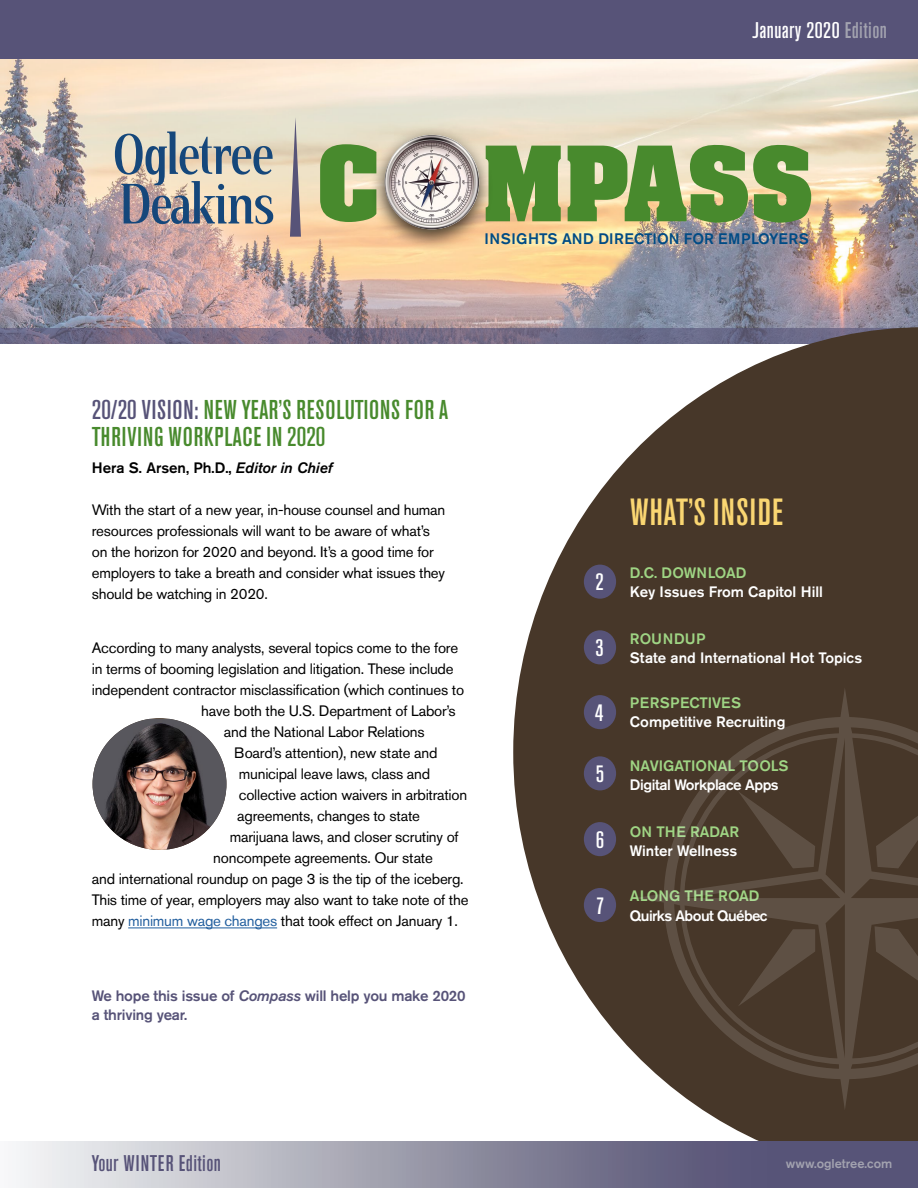
<style>
.page{position:relative;width:918px;height:1188px;background:#fff}
.page>*{position:absolute;margin:0;border:0;box-sizing:border-box;transform-origin:0 0}
.t1{font:700 88.2px "Aachen";color:#488a2d}
.t2{font:500 condensed 37.5px "Akzidenz Grotesk BE";letter-spacing:.03em;color:#fad672}
.t3{font:500 condensed 27px/27px "Akzidenz Grotesk BE";letter-spacing:.03em;color:#488a2d}
.t4{font:500 condensed 23.7px "Akzidenz Grotesk BE";color:#fff}
.t5{font:500 condensed 22.5px "Akzidenz Grotesk BE";letter-spacing:.02em;color:#fff}
.t6{font:500 condensed 22.5px "Akzidenz Grotesk BE";letter-spacing:.02em;color:#575378}
.t7{font:500 15.15px "Akzidenz Grotesk BE";color:#004b85}
.t8{font:15px/21px "Akzidenz Grotesk BE";letter-spacing:-.015em;color:#000}
.t9{font:500 15px "Akzidenz Grotesk BE";color:#fff}
.t10{font:500 15px/19.5px "Akzidenz Grotesk BE";letter-spacing:-.015em;color:#575378}
.t11{font:500 15px "Akzidenz Grotesk BE";color:#9fd584}
.t12{font:500 15px "Akzidenz Grotesk BE";color:#000}
.t13{font:500 15px "Akzidenz Grotesk BE";letter-spacing:-.03em;color:#fff}
.t14{font:500 15px "Akzidenz Grotesk BE";letter-spacing:.02em;color:#9fd584}
.t15{font:500 15px "Akzidenz Grotesk BE";letter-spacing:-.04em;color:#fff}
.t16{font:500 12.75px "Akzidenz Grotesk BE";color:#a2a2af}
.s1{color:#a2a2af}
.s2{color:#575378}
.s3{font-style:italic}
.s4{color:#215e9e}
</style>
<div class="page">
<img style="left:0;top:58px;width:918px;height:270px">
<hr style="left:128px;top:928px;width:149px;height:1px;background:#215e9e">
<svg style="left:0;top:328px;width:513px;height:15px;background:#766b83"></svg>
<div style="left:0;top:0;width:918px;height:58px;background:#575378"></div>
<svg style="left:115px;top:132px;width:158px;height:92px;background:#a6a8a7"></svg>
<svg style="left:290px;top:117px;width:11px;height:120px"></svg>
<svg style="left:513px;top:327px;width:405px;height:814px;fill:#473729"></svg>
<div style="left:584px;top:565px;width:32px;height:34px;background:#575378;border-radius:50%"></div>
<div style="left:584px;top:630px;width:32px;height:34px;background:#575378;border-radius:50%"></div>
<div style="left:584px;top:695px;width:32px;height:34px;background:#575378;border-radius:50%"></div>
<div style="left:584px;top:888px;width:32px;height:34px;background:#575378;border-radius:50%"></div>
<div style="left:584px;top:822px;width:32px;height:34px;background:#575378;border-radius:50%"></div>
<div style="left:584px;top:756px;width:32px;height:34px;background:#575378;border-radius:50%"></div>
<svg style="left:634px;top:687px;width:284px;height:423px;background:#4f4032"></svg>
<svg style="left:16px;top:1141px;width:902px;height:47px;background:#9493a6"></svg>
<div style="left:370px;top:126px;width:124px;height:125px;background:#000;opacity:.75"></div>
<img style="left:385px;top:135px;width:94px;height:94px;border-radius:47px">
<img style="left:93px;top:719px;width:133px;height:131px">
<h3 class="t5" style="left:752px;top:18px;width:136px">January 2020 <span class="s1">Edition</span></h3>
<h1 class="t1" style="left:317px;top:117px;width:498px">C MPASS</h1>
<p class="t7" style="left:484px;top:229px;width:326px">INSIGHTS AND DIRECTION FOR EMPLOYERS</p>
<h3 class="t3" style="left:92px;top:396px;width:358px"><span class="s2">20/20 VISION:</span> NEW YEAR’S RESOLUTIONS FOR A<br>THRIVING WORKPLACE IN 2020</h3>
<p class="t12" style="left:92px;top:459px;width:242px">Hera S. Arsen, Ph.D., <span class="s3">Editor in Chief</span></p>
<p class="t8" style="left:92px;top:500px;width:355px">With the start of a new year, in-house counsel and human resources professionals will want to be aware of what’s on the horizon for 2020 and beyond. It’s a good time for employers to take a breath and consider what issues they should be watching in 2020.</p>
<p class="t8" style="left:92px;top:638px;width:368px">According to many analysts, several topics come to the fore</p>
<p class="t8" style="left:92px;top:659px;width:363px">in terms of booming legislation and litigation. These include</p>
<p class="t8" style="left:92px;top:680px;width:374px">independent contractor misclassification (which continues to</p>
<p class="t8" style="left:201px;top:701px;width:256px">have both the U.S. Department of Labor’s</p>
<p class="t8" style="left:224px;top:722px;width:202px">and the National Labor Relations</p>
<p class="t8" style="left:234px;top:743px;width:205px">Board’s attention), new state and</p>
<p class="t8" style="left:239px;top:764px;width:193px">municipal leave laws, class and</p>
<p class="t8" style="left:239px;top:785px;width:230px">collective action waivers in arbitration</p>
<p class="t8" style="left:237px;top:806px;width:184px">agreements, changes to state</p>
<p class="t8" style="left:230px;top:827px;width:230px">marijuana laws, and closer scrutiny of</p>
<p class="t8" style="left:213px;top:848px;width:221px">noncompete agreements. Our state</p>
<p class="t8" style="left:92px;top:869px;width:373px">and international roundup on page 3 is the tip of the iceberg.</p>
<p class="t8" style="left:92px;top:890px;width:378px">This time of year, employers may also want to take note of the</p>
<p class="t8" style="left:92px;top:911px;width:368px">many <span class="s4">minimum wage changes</span> that took effect on January 1.</p>
<p class="t10" style="left:92px;top:985px;width:375px">We hope this issue of <span class="s3">Compass</span> will help you make 2020 a thriving year.</p>
<h3 class="t4" style="left:596px;top:569px;width:10px">2</h3>
<h3 class="t4" style="left:596px;top:634px;width:10px">3</h3>
<h3 class="t4" style="left:595px;top:699px;width:10px">4</h3>
<h3 class="t4" style="left:596px;top:760px;width:10px">5</h3>
<h3 class="t4" style="left:596px;top:826px;width:10px">6</h3>
<h3 class="t4" style="left:596px;top:892px;width:10px">7</h3>
<h2 class="t2" style="left:630px;top:491px;width:154px">WHAT’S INSIDE</h2>
<p class="t11" style="left:630px;top:563px;width:118px">D.C. DOWNLOAD</p>
<p class="t9" style="left:630px;top:583px;width:194px">Key Issues From Capitol Hill</p>
<p class="t14" style="left:630px;top:629px;width:77px">ROUNDUP</p>
<p class="t9" style="left:630px;top:649px;width:234px">State and International Hot Topics</p>
<p class="t14" style="left:630px;top:693px;width:113px">PERSPECTIVES</p>
<p class="t9" style="left:630px;top:713px;width:157px">Competitive Recruiting</p>
<p class="t11" style="left:630px;top:756px;width:160px">NAVIGATIONAL TOOLS</p>
<p class="t13" style="left:630px;top:776px;width:150px">Digital Workplace Apps</p>
<p class="t11" style="left:630px;top:822px;width:111px">ON THE RADAR</p>
<p class="t9" style="left:630px;top:842px;width:109px">Winter Wellness</p>
<p class="t11" style="left:630px;top:887px;width:131px">ALONG THE ROAD</p>
<p class="t15" style="left:630px;top:906px;width:139px">Quirks About Québec</p>
<h3 class="t6" style="left:92px;top:1151px;width:131px">Your WINTER Edition</h3>
<p class="t16" style="left:786px;top:1156px;width:108px">www.ogletree.com</p>
</div>
